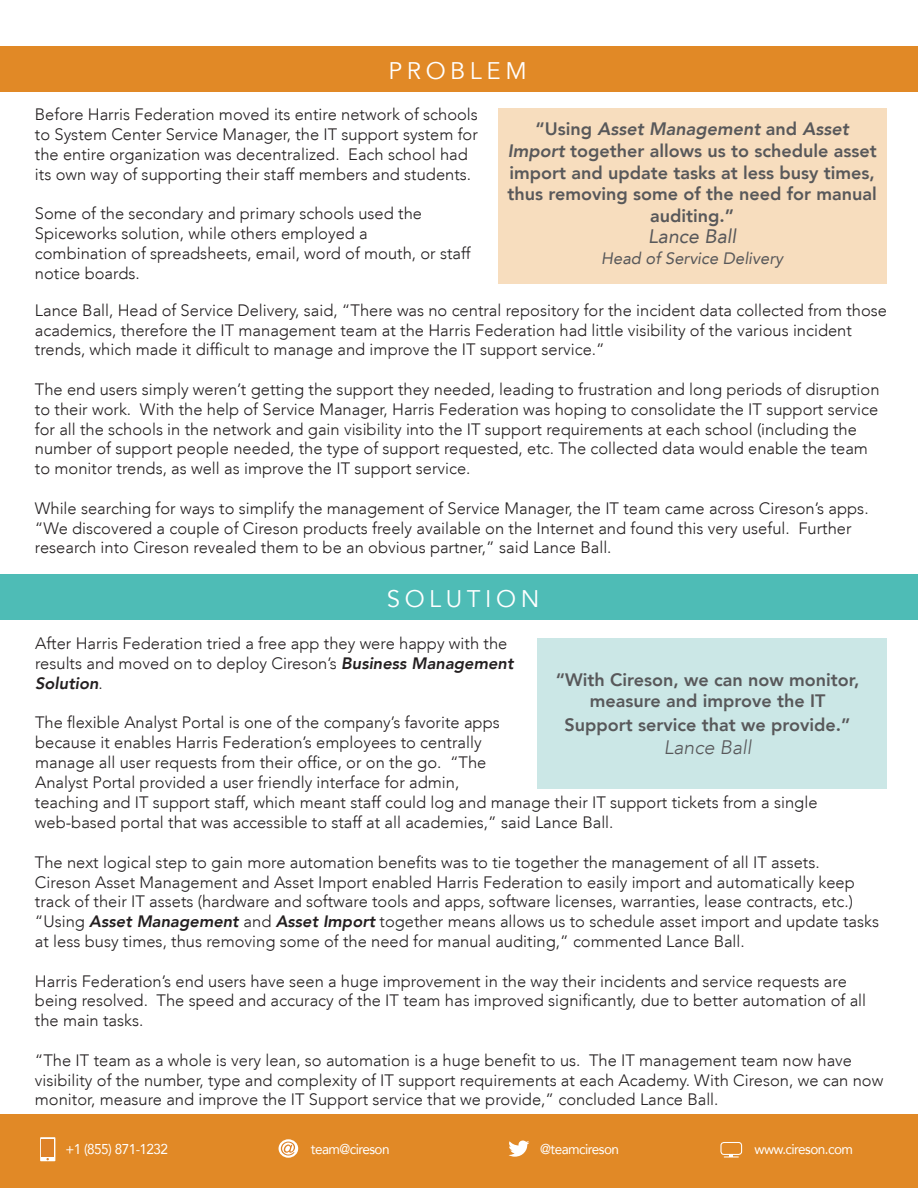
<style>
.page{position:relative;width:918px;height:1188px;background:#fff}
.page>*{position:absolute;margin:0;border:0;box-sizing:border-box;transform-origin:0 0}
.t1{font:24px "Avenir LT";letter-spacing:.19em;color:#fff}
.t2{font:italic 300 19.5px "Avenir LT";color:#58585a}
.t3{font:italic 19.5px "Avenir LT";color:#58585a}
.t4{font:800 18px/21.6px "Avenir LT";color:#58585a;text-align:center}
.t5{font:300 16.5px/19.8px "Avenir LT";color:#231f20}
.t6{font:italic 16.5px "Avenir LT";color:#58585a}
.t7{font:14.25px "Avenir";letter-spacing:-.04em;color:#fff;scale:.95 1}
.s1{font-style:italic}
.s2{font-weight:800;font-style:italic}
</style>
<div class="page">
<div style="left:537px;top:638px;width:350px;height:150px;background:#cbe7e6"></div>
<div style="left:0;top:574px;width:918px;height:45px;background:#4ebcb6"></div>
<div style="left:0;top:47px;width:918px;height:45px;background:#e18926"></div>
<div style="left:498px;top:108px;width:389px;height:176px;background:#f7ddbe"></div>
<div style="left:0;top:1114px;width:918px;height:74px;background:#e18926"></div>
<svg style="left:508px;top:1141px;width:21px;height:16px"></svg>
<div style="left:720px;top:1142px;width:22px;height:13px;border:1px solid #fff;border-radius:3px"></div>
<svg style="left:724px;top:1155px;width:14px;height:3px"></svg>
<svg style="left:279px;top:1139px;width:19px;height:19px"></svg>
<svg style="left:281px;top:1142px;width:14px;height:14px"></svg>
<svg style="left:40px;top:1137px;width:15px;height:24px"></svg>
<div style="left:42px;top:1140px;width:12px;height:17px;background:#de8228"></div>
<h1 class="t1" style="left:389px;top:56px;width:140px">PROBLEM</h1>
<p class="t5" style="left:35px;top:105px;width:445px">Before Harris Federation moved its entire network of schools to System Center Service Manager, the IT support system for the entire organization was decentralized. Each school had its own way of supporting their staff members and students.</p>
<p class="t5" style="left:35px;top:204px;width:437px">Some of the secondary and primary schools used the Spiceworks solution, while others employed a<br>combination of spreadsheets, email, word of mouth, or staff notice boards.</p>
<p class="t5" style="left:35px;top:300px;width:854px">Lance Ball, Head of Service Delivery, said, “There was no central repository for the incident data collected from those academics, therefore the IT management team at the Harris Federation had little visibility of the various incident trends, which made it difficult to manage and improve the IT support service.”</p>
<p class="t5" style="left:35px;top:380px;width:846px">The end users simply weren’t getting the support they needed, leading to frustration and long periods of disruption to their work. With the help of Service Manager, Harris Federation was hoping to consolidate the IT support service for all the schools in the network and gain visibility into the IT support requirements at each school (including the number of support people needed, the type of support requested, etc. The collected data would enable the team to monitor trends, as well as improve the IT support service.</p>
<p class="t5" style="left:35px;top:498px;width:835px">While searching for ways to simplify the management of Service Manager, the IT team came across Cireson’s apps. “We discovered a couple of Cireson products freely available on the Internet and found this very useful. Further research into Cireson revealed them to be an obvious partner,” said Lance Ball.</p>
<h1 class="t1" style="left:387px;top:585px;width:154px">SOLUTION</h1>
<p class="t4" style="left:508px;top:118px;width:371px">“Using <span class="s1">Asset Management</span> and <span class="s1">Asset Import</span> together allows us to schedule asset import and update tasks at less busy times, thus removing some of the need for manual auditing.”</p>
<p class="t3" style="left:648px;top:225px;width:90px">Lance Ball</p>
<p class="t6" style="left:601px;top:248px;width:183px">Head of Service Delivery</p>
<p class="t5" style="left:35px;top:634px;width:480px">After Harris Federation tried a free app they were happy with the results and moved on to deploy Cireson’s <span class="s2">Business Management<br>Solution</span>.</p>
<p class="t5" style="left:35px;top:713px;width:466px">The flexible Analyst Portal is one of the company’s favorite apps because it enables Harris Federation’s employees to centrally manage all user requests from their office, or on the go. “The Analyst Portal provided a user friendly interface for admin,</p>
<p class="t4" style="left:556px;top:669px;width:305px">“With Cireson, we can now monitor, measure and improve the IT</p>
<p class="t4" style="left:565px;top:714px;width:288px">Support service that we provide.”</p>
<p class="t2" style="left:664px;top:736px;width:89px">Lance Ball</p>
<p class="t5" style="left:35px;top:793px;width:784px">teaching and IT support staff, which meant staff could log and manage their IT support tickets from a single web-based portal that was accessible to staff at all academies,” said Lance Ball.</p>
<p class="t5" style="left:35px;top:852px;width:846px">The next logical step to gain more automation benefits was to tie together the management of all IT assets.<br>Cireson Asset Management and Asset Import enabled Harris Federation to easily import and automatically keep track of their IT assets (hardware and software tools and apps, software licenses, warranties, lease contracts, etc.) “Using <span class="s2">Asset Management</span> and <span class="s2">Asset Import</span> together means allows us to schedule asset import and update tasks at less busy times, thus removing some of the need for manual auditing,” commented Lance Ball.</p>
<p class="t5" style="left:35px;top:971px;width:833px">Harris Federation’s end users have seen a huge improvement in the way their incidents and service requests are being resolved. The speed and accuracy of the IT team has improved significantly, due to better automation of all the main tasks.</p>
<p class="t5" style="left:35px;top:1050px;width:850px">“The IT team as a whole is very lean, so automation is a huge benefit to us. The IT management team now have visibility of the number, type and complexity of IT support requirements at each Academy. With Cireson, we can now monitor, measure and improve the IT Support service that we provide,” concluded Lance Ball.</p>
<p class="t7" style="left:65px;top:1138px;width:110px">+1 (855) 871-1232</p>
<p class="t7" style="left:311px;top:1138px;width:85px">team@cireson</p>
<p class="t7" style="left:540px;top:1138px;width:85px">@teamcireson</p>
<p class="t7" style="left:755px;top:1138px;width:105px">www.cireson.com</p>
</div>
